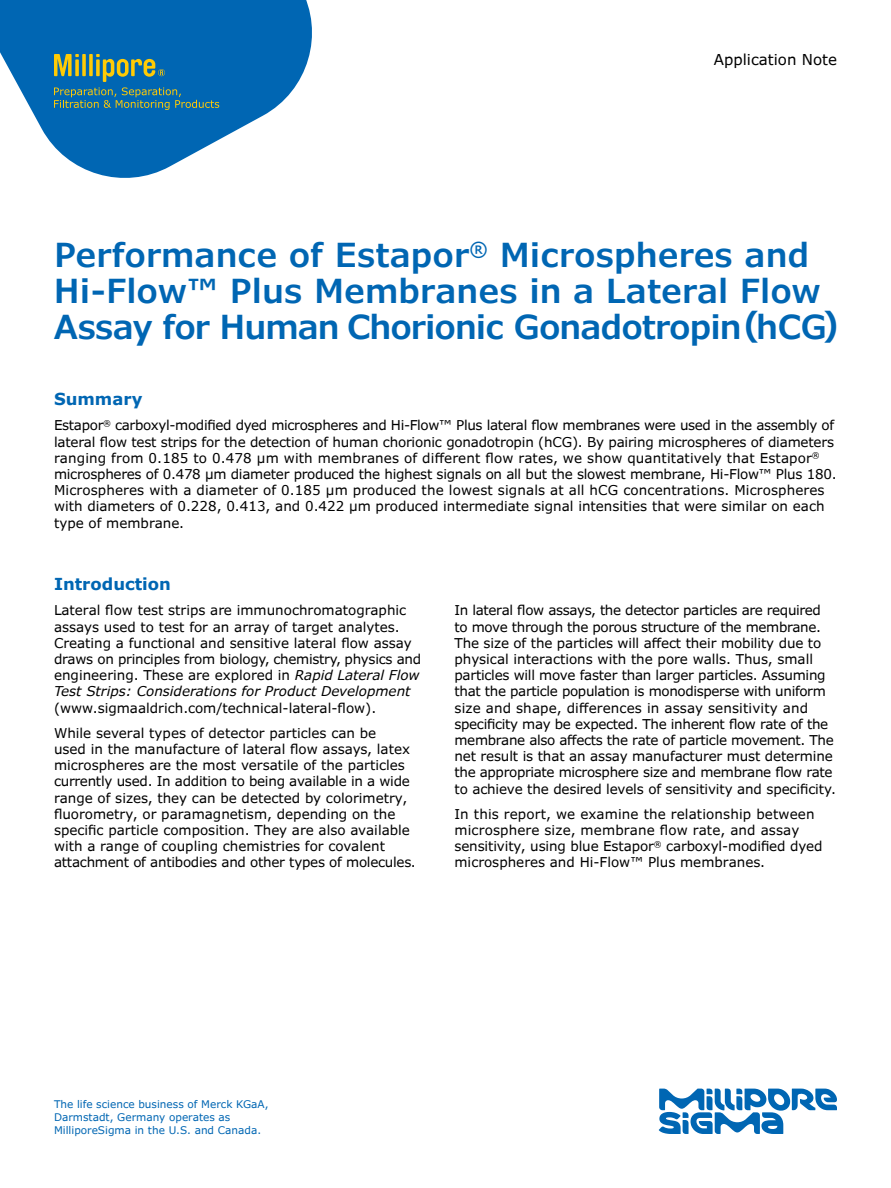
<style>
.page{position:relative;width:891px;height:1188px;background:#fff}
.page>*{position:absolute;margin:0;border:0;box-sizing:border-box;transform-origin:0 0}
.t1{font:600 33px/36px "Verdana Pro";color:#0066b3}
.t2{font:700 16.5px "Verdana Pro";color:#0066b3}
.t3{font:15px "Verdana Pro";color:#000}
.t4{font:13.5px/16.2px "Verdana Pro";letter-spacing:-.01em;color:#000}
.t5{font:10.5px/12.6px "Verdana Pro";color:#0066b3}
.s1{font-style:italic}
</style>
<div class="page">
<svg style="left:0;top:0;width:312px;height:178px;fill:#0066b3"></svg>
<svg style="left:54px;top:54px;width:165px;height:56px;background:#307991"></svg>
<svg style="left:659px;top:1089px;width:178px;height:45px"></svg>
<p class="t3" style="left:714px;top:50px;width:125px">Application Note</p>
<h1 class="t1" style="left:54px;top:237px;width:786px">Performance of Estapor<sup>®</sup> Microspheres and<br>Hi-Flow™ Plus Membranes in a Lateral Flow<br>Assay for Human Chorionic Gonadotropin(hCG)</h1>
<p class="t2" style="left:54px;top:388px;width:90px">Summary</p>
<p class="t4" style="left:54px;top:418px;width:784px">Estapor<sup>®</sup> carboxyl-modified dyed microspheres and Hi-Flow™ Plus lateral flow membranes were used in the assembly of lateral flow test strips for the detection of human chorionic gonadotropin (hCG). By pairing microspheres of diameters ranging from 0.185 to 0.478 μm with membranes of different flow rates, we show quantitatively that Estapor<sup>® </sup>microspheres of 0.478 μm diameter produced the highest signals on all but the slowest membrane, Hi-Flow™ Plus 180.<br>Microspheres with a diameter of 0.185 μm produced the lowest signals at all hCG concentrations. Microspheres with diameters of 0.228, 0.413, and 0.422 μm produced intermediate signal intensities that were similar on each type of membrane.</p>
<p class="t2" style="left:54px;top:573px;width:119px">Introduction</p>
<p class="t4" style="left:54px;top:603px;width:369px">Lateral flow test strips are immunochromatographic assays used to test for an array of target analytes.<br>Creating a functional and sensitive lateral flow assay draws on principles from biology, chemistry, physics and engineering. These are explored in <span class="s1">Rapid Lateral Flow Test Strips: Considerations for Product Development</span></p>
<p class="t4" style="left:54px;top:695px;width:324px;line-height:25.2px">(www.sigmaaldrich.com/technical-lateral-flow).<br>While several types of detector particles can be</p>
<p class="t4" style="left:54px;top:741px;width:363px">used in the manufacture of lateral flow assays, latex microspheres are the most versatile of the particles currently used. In addition to being available in a wide range of sizes, they can be detected by colorimetry, fluorometry, or paramagnetism, depending on the specific particle composition. They are also available with a range of coupling chemistries for covalent attachment of antibodies and other types of molecules.</p>
<p class="t4" style="left:455px;top:603px;width:383px">In lateral flow assays, the detector particles are required to move through the porous structure of the membrane.<br>The size of the particles will affect their mobility due to physical interactions with the pore walls. Thus, small particles will move faster than larger particles. Assuming that the particle population is monodisperse with uniform size and shape, differences in assay sensitivity and specificity may be expected. The inherent flow rate of the membrane also affects the rate of particle movement. The net result is that an assay manufacturer must determine the appropriate microsphere size and membrane flow rate to achieve the desired levels of sensitivity and specificity.</p>
<p class="t4" style="left:455px;top:806px;width:369px">In this report, we examine the relationship between microsphere size, membrane flow rate, and assay sensitivity, using blue Estapor<sup>®</sup> carboxyl-modified dyed microspheres and Hi-Flow™ Plus membranes.</p>
<p class="t5" style="left:54px;top:1098px;width:216px">The life science business of Merck KGaA,<br>Darmstadt, Germany operates as<br>MilliporeSigma in the U.S. and Canada.</p>
</div>
